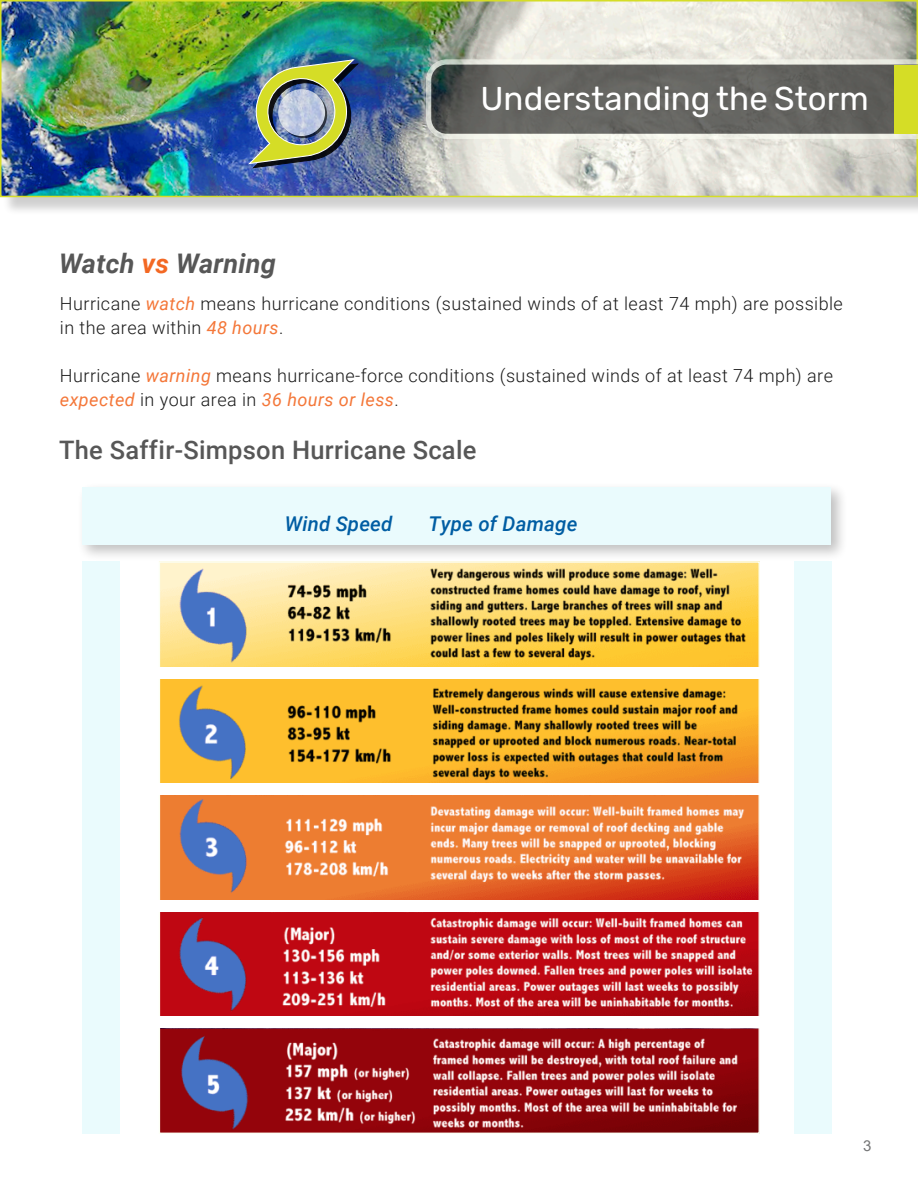
<style>
.page{position:relative;width:918px;height:1188px;background:#fff}
.page>*{position:absolute;margin:0;border:0;box-sizing:border-box;transform-origin:0 0}
.t1{font:33px "Rubik";letter-spacing:.005em;color:#fff}
.t2{font:italic 700 27px "Roboto";letter-spacing:.01em;color:#575757}
.t3{font:500 25.5px "Roboto";letter-spacing:.01em;color:#575757}
.t4{font:italic 500 20.4px "Roboto";letter-spacing:.01em;color:#005da3}
.t5{font:300 18px/24px "Roboto";letter-spacing:.025em;color:#1a1a1a}
.t6{font:15px "Arial";color:#747576}
.s1{color:#f36823}
.s2{font-weight:400;font-style:italic;color:#f47739}
</style>
<div class="page">
<img style="left:161px;top:563px;width:597px;height:569px">
<div style="left:152px;top:667px;width:647px;height:11px;background:#fff"></div>
<div style="left:152px;top:784px;width:647px;height:11px;background:#fff"></div>
<div style="left:152px;top:900px;width:647px;height:11px;background:#fff"></div>
<div style="left:152px;top:1016px;width:647px;height:12px;background:#fff"></div>
<div style="left:794px;top:561px;width:37px;height:572px;background:#eafbfd"></div>
<div style="left:82px;top:561px;width:38px;height:572px;background:#eafbfd"></div>
<div style="left:77px;top:481px;width:771px;height:80px;background:#000;opacity:.75"></div>
<div style="left:82px;top:487px;width:749px;height:58px;background:#eafbfd"></div>
<div style="left:2px;top:2px;width:916px;height:214px;background:#000;opacity:.19"></div>
<img style="left:3px;top:3px;width:912px;height:191px">
<div style="left:0;top:0;width:918px;height:197px;border:2px solid #d5dd26"></div>
<svg style="left:426px;top:59px;width:492px;height:80px;background:#767672"></svg>
<div style="left:895px;top:65px;width:23px;height:69px;background:#d5dd26"></div>
<img style="left:247px;top:58px;width:112px;height:111px">
<h3 class="t2" style="left:59px;top:245px;width:218px">Watch <span class="s1">vs</span> Warning</h3>
<h2 class="t1" style="left:480px;top:80px;width:390px">Understanding the Storm</h2>
<p class="t5" style="left:60px;top:291px;width:784px">Hurricane <span class="s2">watch</span> means hurricane conditions (sustained winds of at least 74 mph) are possible in the area within <span class="s2">48 hours</span>.</p>
<p class="t5" style="left:60px;top:363px;width:775px">Hurricane <span class="s2">warning</span> means hurricane-force conditions (sustained winds of at least 74 mph) are <span class="s2">expected</span> in your area in <span class="s2">36 hours or less</span>.</p>
<h3 class="t3" style="left:59px;top:432px;width:419px">The Saffir-Simpson Hurricane Scale</h3>
<h4 class="t4" style="left:285px;top:509px;width:109px">Wind Speed</h4>
<h4 class="t4" style="left:429px;top:509px;width:150px">Type of Damage</h4>
<p class="t6" style="left:863px;top:1135px;width:10px">3</p>
</div>
